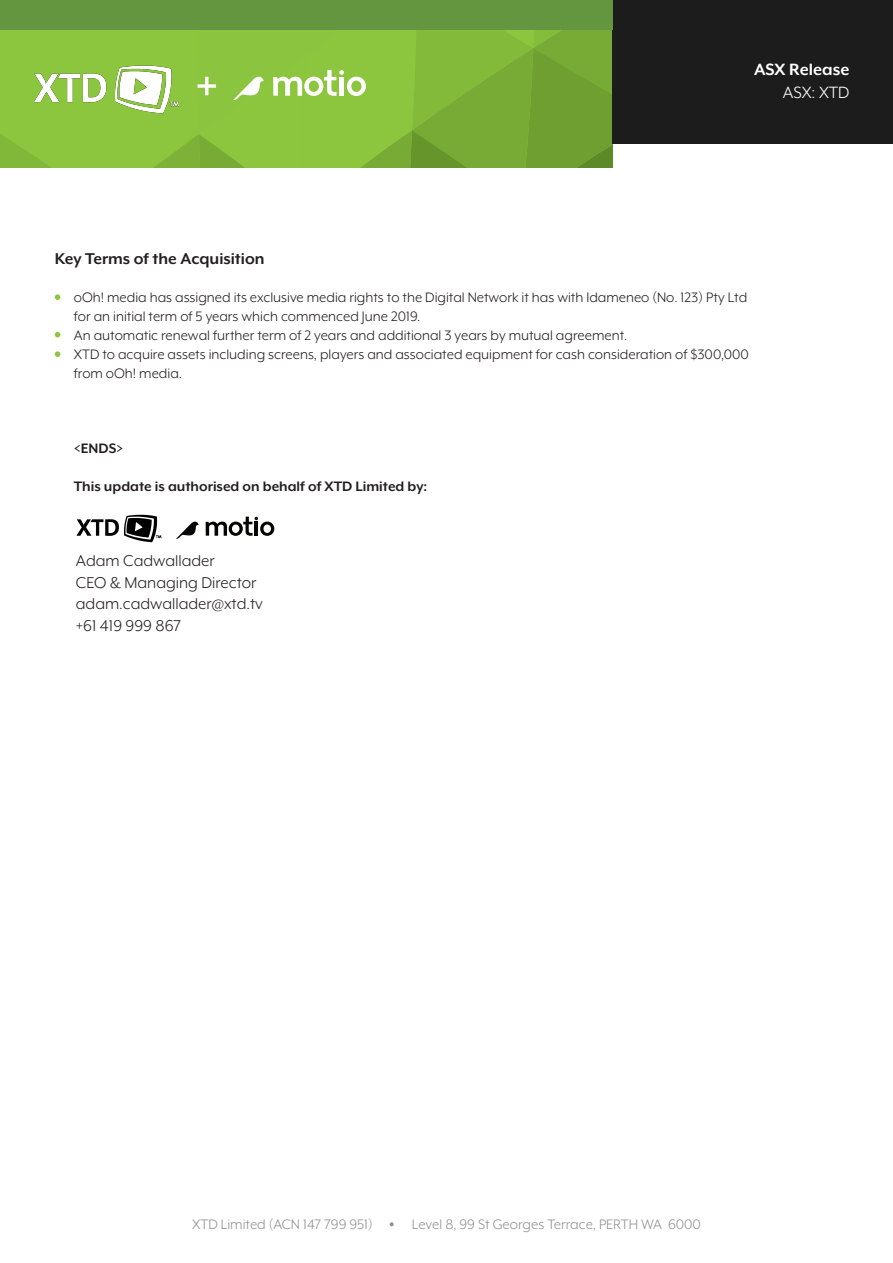
<style>
.page{position:relative;width:893px;height:1263px;background:#fff}
.page>*{position:absolute;margin:0;border:0;box-sizing:border-box;transform-origin:0 0}
.t1{font:700 51.3px "Mr Eaves XL Mod OT";color:#fff}
.t2{font:700 18.75px "Mr Eaves XL Mod OT";color:#fff}
.t3{font:18.75px "Mr Eaves XL Mod OT";color:#fff}
.t4{font:18px/21.6px "Mr Eaves XL Mod OT";color:#231f20}
.t5{font:700 18px "Mr Eaves XL Mod OT";color:#231f20}
.t6{font:15.75px/18.9px "Mr Eaves XL Mod OT";color:#231f20}
.t7{font:15.75px "Mr Eaves XL Mod OT";color:#929192}
.t8{font:700 15.75px "Mr Eaves XL Mod OT";color:#231f20}
</style>
<div class="page">
<svg style="left:206px;top:517px;width:68px;height:19px"></svg>
<svg style="left:176px;top:521px;width:23px;height:18px"></svg>
<img style="left:76px;top:514px;width:86px;height:29px">
<svg style="left:55px;top:294px;width:5px;height:6px"></svg>
<svg style="left:390px;top:1222px;width:4px;height:4px"></svg>
<div style="left:612px;top:0;width:281px;height:143px;background:#1c1c1c"></div>
<svg style="left:0;top:29px;width:612px;height:139px"></svg>
<img style="left:29px;top:59px;width:156px;height:60px">
<div style="left:0;top:0;width:612px;height:29px;background:#63963f"></div>
<svg style="left:55px;top:332px;width:5px;height:5px"></svg>
<svg style="left:55px;top:351px;width:5px;height:6px"></svg>
<p class="t2" style="left:754px;top:60px;width:97px">ASX Release</p>
<h1 class="t1" style="left:196px;top:60px;width:24px">+</h1>
<p class="t3" style="left:783px;top:83px;width:68px">ASX: XTD</p>
<p class="t5" style="left:55px;top:250px;width:211px">Key Terms of the Acquisition</p>
<p class="t6" style="left:74px;top:288px;width:677px">oOh! media has assigned its exclusive media rights to the Digital Network it has with Idameneo (No. 123) Pty Ltd for an initial term of 5 years which commenced June 2019.<br>An automatic renewal further term of 2 years and additional 3 years by mutual agreement.<br>XTD to acquire assets including screens, players and associated equipment for cash consideration of $300,000 from oOh! media.</p>
<p class="t8" style="left:74px;top:441px;width:51px">&lt;ENDS&gt;</p>
<p class="t8" style="left:74px;top:478px;width:355px">This update is authorised on behalf of XTD Limited by:</p>
<p class="t4" style="left:76px;top:550px;width:188px">Adam Cadwallader<br>CEO &amp; Managing Director adam.cadwallader@xtd.tv +61 419 999 867</p>
<p class="t7" style="left:192px;top:1216px;width:182px">XTD Limited (ACN 147 799 951)</p>
<p class="t7" style="left:412px;top:1216px;width:290px">Level 8, 99 St Georges Terrace, PERTH WA 6000</p>
</div>
